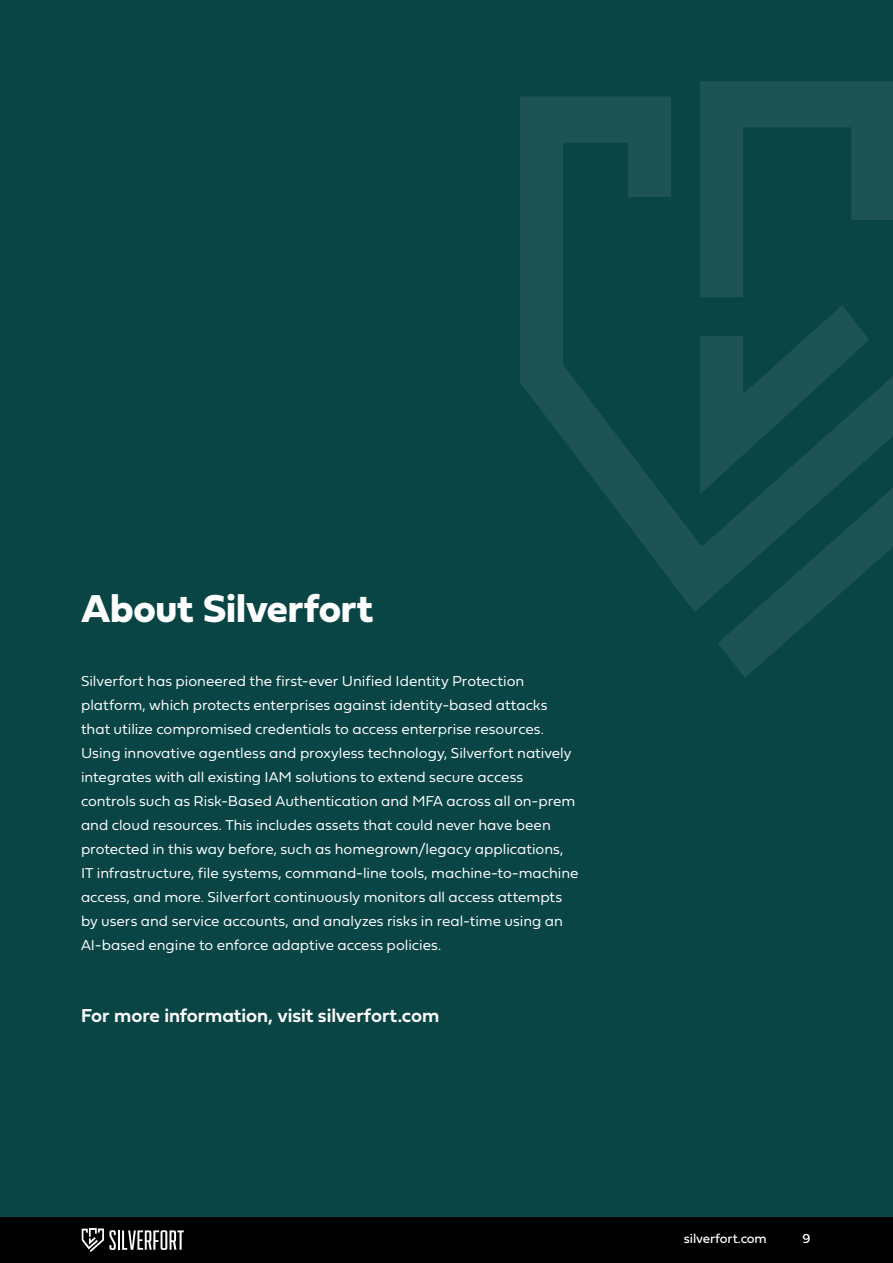
<style>
.page{position:relative;width:893px;height:1263px;background:#fff}
.page>*{position:absolute;margin:0;border:0;box-sizing:border-box;transform-origin:0 0}
.t1{font:40.5px "Fieldwork Geo Bold";letter-spacing:-.005em;color:#fff}
.t2{font:19.5px "Fieldwork Geo Demibold";letter-spacing:-.005em;color:#fff}
.t3{font:15px/24px "Fieldwork Geo Light";color:#fff}
.t4{font:13.5px "Fieldwork Geo Regular";letter-spacing:-.01em;color:#fff}
</style>
<div class="page">
<div style="left:0;top:1217px;width:893px;height:46px;background:#000"></div>
<hr style="left:118px;top:1230px;width:2px;height:20px;background:#fff">
<svg style="left:122px;top:1230px;width:62px;height:20px"></svg>
<svg style="left:82px;top:1228px;width:34px;height:24px"></svg>
<div style="left:0;top:0;width:893px;height:1217px;background:#0a4546"></div>
<svg style="left:520px;top:97px;width:198px;height:515px"></svg>
<svg style="left:718px;top:376px;width:175px;height:301px"></svg>
<svg style="left:700px;top:305px;width:169px;height:189px"></svg>
<svg style="left:700px;top:81px;width:193px;height:216px"></svg>
<h1 class="t1" style="left:81px;top:576px;width:294px">About Silverfort</h1>
<p class="t3" style="left:81px;top:669px;width:499px">Silverfort has pioneered the first-ever Unified Identity Protection platform, which protects enterprises against identity-based attacks that utilize compromised credentials to access enterprise resources.<br>Using innovative agentless and proxyless technology, Silverfort natively integrates with all existing IAM solutions to extend secure access controls such as Risk-Based Authentication and MFA across all on-prem and cloud resources. This includes assets that could never have been protected in this way before, such as homegrown/legacy applications, IT infrastructure, file systems, command-line tools, machine-to-machine access, and more. Silverfort continuously monitors all access attempts by users and service accounts, and analyzes risks in real-time using an AI-based engine to enforce adaptive access policies.</p>
<h3 class="t2" style="left:81px;top:1000px;width:360px">For more information, visit silverfort.com</h3>
<p class="t4" style="left:684px;top:1228px;width:84px">silverfort.com</p>
<p class="t4" style="left:802px;top:1228px;width:10px">9</p>
</div>
